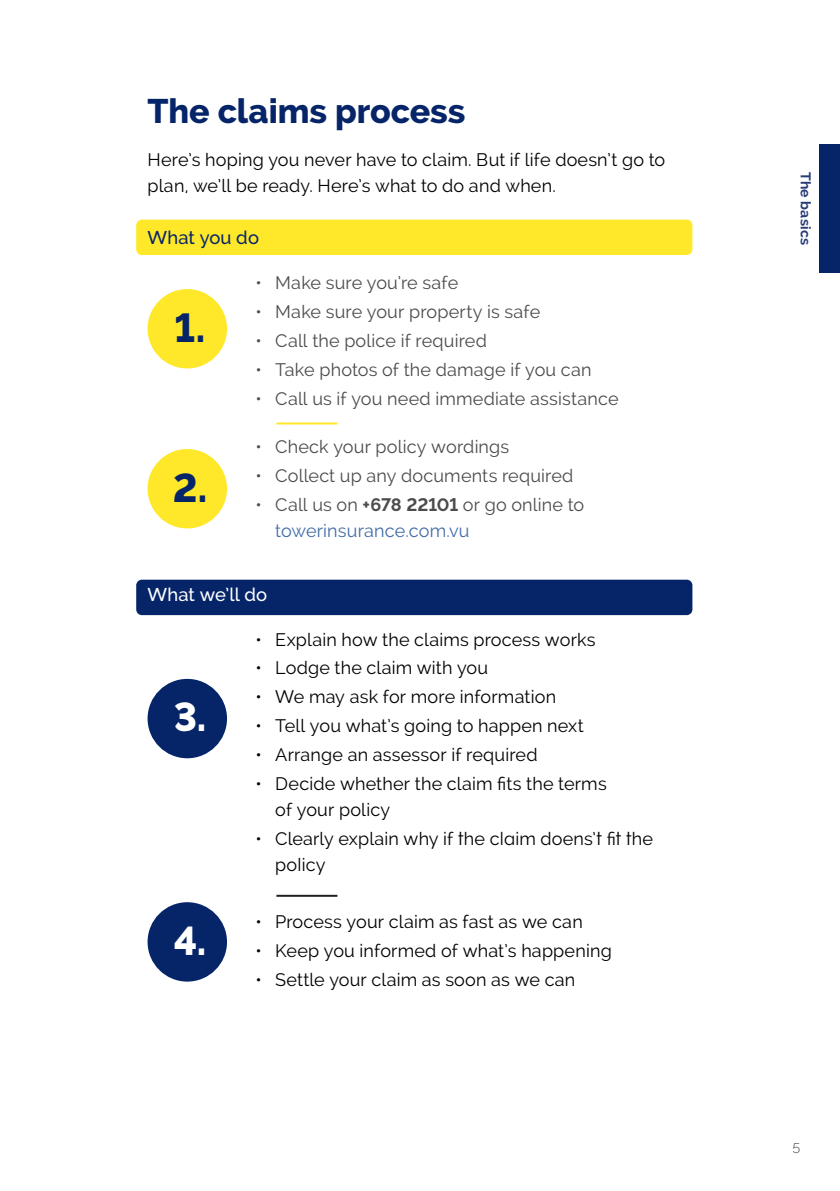
<style>
.page{position:relative;width:840px;height:1191px;background:#fff}
.page>*{position:absolute;margin:0;border:0;box-sizing:border-box;transform-origin:0 0}
.t1{font:800 40px "Raleway";color:#062569}
.t2{font:800 40px "Raleway";color:#fff}
.Heading_1{font:800 34px "Raleway";color:#062569}
.Limits{font:500 18.4px "Raleway";letter-spacing:.005em;color:#fff}
.Limits-2{font:500 18.4px "Raleway";letter-spacing:.005em;color:#062569}
.t3{font:18px/26px "Raleway";letter-spacing:.01em;color:#000}
.t4{font:18px/26px "Raleway";letter-spacing:.01em;color:#4b4c4d}
.t5{font:700 14px "Raleway";letter-spacing:.02em;color:#283b78}
.t6{font:300 14px "Raleway";color:#4b4c4d}
.s1{font-weight:700}
.s2{color:#436da8}
</style>
<div class="page">
<div style="left:819px;top:144px;width:20px;height:129px;background:#062569"></div>
<div style="left:136px;top:579px;width:556px;height:36px;background:#062569;border-radius:6px"></div>
<div style="left:136px;top:220px;width:556px;height:35px;background:#ffe82a;border-radius:6px"></div>
<div style="left:147px;top:289px;width:80px;height:79px;background:#ffe82a;border-radius:50%"></div>
<div style="left:147px;top:679px;width:80px;height:79px;background:#062569;border-radius:50%"></div>
<div style="left:147px;top:449px;width:80px;height:79px;background:#ffe82a;border-radius:50%"></div>
<div style="left:147px;top:902px;width:80px;height:79px;background:#062569;border-radius:50%"></div>
<hr style="left:276px;top:422px;width:61px;height:2px;background:#ffe82a">
<hr style="left:276px;top:894px;width:61px;height:2px;background:#231f20">
<p class="Heading_1" style="left:147px;top:91px;width:319px">The claims process</p>
<p class="t3" style="left:147px;top:146px;width:519px">Here’s hoping you never have to claim. But if life doesn’t go to plan, we’ll be ready. Here’s what to do and when.</p>
<p class="Limits-2" style="left:147px;top:227px;width:113px">What you do</p>
<p class="t4" style="left:255px;top:270px;width:204px">• Make sure you’re safe</p>
<p class="t4" style="left:255px;top:298px;width:286px">• Make sure your property is safe</p>
<p class="t4" style="left:255px;top:327px;width:233px">• Call the police if required</p>
<p class="t4" style="left:255px;top:356px;width:337px">• Take photos of the damage if you can</p>
<p class="t4" style="left:255px;top:385px;width:364px">• Call us if you need immediate assistance</p>
<p class="t4" style="left:255px;top:434px;width:255px">• Check your policy wordings</p>
<p class="t4" style="left:255px;top:463px;width:319px">• Collect up any documents required</p>
<p class="t4" style="left:275px;top:491px;width:310px;text-indent:-20px">• Call us on <span class="s1">+678 22101</span> or go online to <span class="s2">towerinsurance.com.vu</span></p>
<p class="t1" style="left:174px;top:305px;width:32px">1.</p>
<p class="t1" style="left:173px;top:465px;width:36px">2.</p>
<p class="Limits" style="left:147px;top:584px;width:121px">What we’ll do</p>
<p class="t3" style="left:255px;top:626px;width:341px">• Explain how the claims process works</p>
<p class="t3" style="left:255px;top:655px;width:234px">• Lodge the claim with you</p>
<p class="t3" style="left:255px;top:684px;width:302px">• We may ask for more information</p>
<p class="t3" style="left:255px;top:713px;width:329px">• Tell you what’s going to happen next</p>
<p class="t3" style="left:255px;top:741px;width:283px">• Arrange an assessor if required</p>
<p class="t3" style="left:275px;top:770px;width:333px;text-indent:-20px">• Decide whether the claim fits the terms of your policy</p>
<p class="t3" style="left:275px;top:825px;width:379px;text-indent:-20px">• Clearly explain why if the claim doens’t fit the policy</p>
<p class="t2" style="left:173px;top:694px;width:34px">3.</p>
<p class="t2" style="left:173px;top:918px;width:34px">4.</p>
<p class="t3" style="left:255px;top:909px;width:328px">• Process your claim as fast as we can</p>
<p class="t3" style="left:255px;top:938px;width:358px">• Keep you informed of what’s happening</p>
<p class="t3" style="left:255px;top:966px;width:321px">• Settle your claim as soon as we can</p>
<p class="t5" style="left:813px;top:172px;width:75px;rotate:90deg">The basics</p>
<p class="t6" style="left:792px;top:1140px;width:9px">5</p>
</div>
